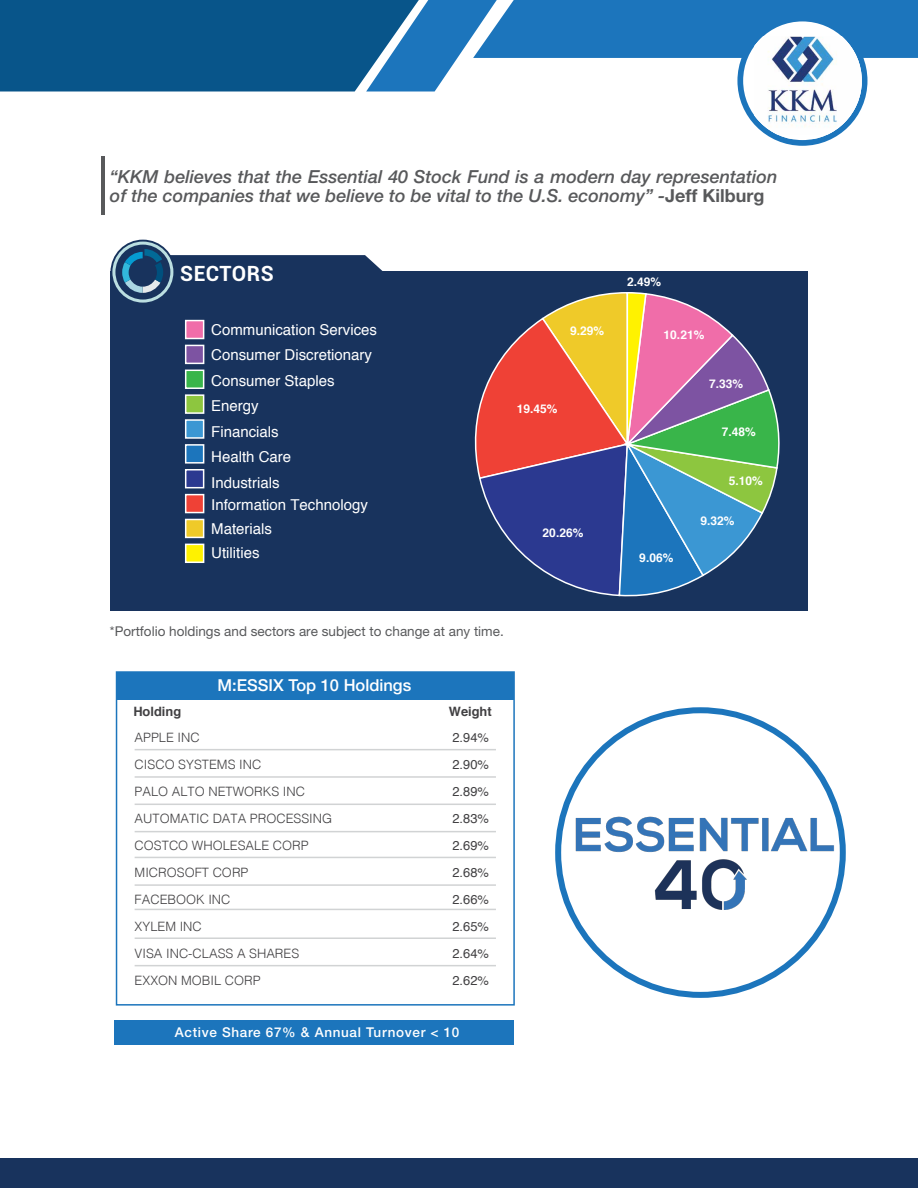
<style>
.page{position:relative;width:918px;height:1188px;background:#fff}
.page>*{position:absolute;margin:0;border:0;box-sizing:border-box;transform-origin:0 0}
.t1{font:700 21px "Roboto";letter-spacing:.025em;color:#fff}
.t2{font:italic 500 18px/19.5px "Helvetica Neue LT Pro";color:#58595b}
.t3{font:500 16.5px "Helvetica Neue LT Pro";color:#fff}
.t4{font:15px/25.5px "Helvetica";color:#fff}
.t5{font:13.5px "Helvetica Neue LT Pro";color:#58595b}
.t6{font:500 13.5px "Helvetica Neue LT Pro";letter-spacing:.05em;color:#fff}
.t7{font:300 12.9px/27px "Helvetica";color:#414042}
.t8{font:12.9px/27px "Helvetica";color:#414042;text-align:justify}
.t9{font:700 12.9px "Helvetica";color:#414042}
.t10{font:700 12px "Helvetica";color:#fff}
.s1{font-weight:700;font-style:normal}
</style>
<div class="page">
<div style="left:0;top:1159px;width:918px;height:29px;background:#18335d"></div>
<svg style="left:0;top:0;width:918px;height:139px"></svg>
<img style="left:754px;top:36px;width:108px;height:98px">
<div style="left:117px;top:672px;width:397px;height:28px;background:#1c75bc"></div>
<div style="left:116px;top:671px;width:399px;height:335px;border:2px solid #1c75bc"></div>
<div style="left:114px;top:1020px;width:400px;height:25px;background:#1c75bc"></div>
<hr style="left:135px;top:749px;width:361px;height:1px;background:#d1d3d4">
<hr style="left:135px;top:776px;width:361px;height:2px;background:#d1d3d4">
<hr style="left:135px;top:804px;width:361px;height:1px;background:#d1d3d4">
<hr style="left:135px;top:831px;width:361px;height:1px;background:#d1d3d4">
<hr style="left:135px;top:857px;width:361px;height:1px;background:#d1d3d4">
<hr style="left:135px;top:884px;width:361px;height:2px;background:#d1d3d4">
<hr style="left:135px;top:909px;width:361px;height:1px;background:#d1d3d4">
<hr style="left:135px;top:937px;width:361px;height:2px;background:#d1d3d4">
<hr style="left:135px;top:965px;width:361px;height:1px;background:#d1d3d4">
<hr style="left:102px;top:156px;width:3px;height:58px;background:#58595b">
<div style="left:110px;top:272px;width:698px;height:339px;background:#18335d"></div>
<div style="left:185px;top:370px;width:19px;height:19px;background:#39b54a;border:2px solid #fff"></div>
<div style="left:185px;top:394px;width:19px;height:20px;background:#8dc63f;border:2px solid #fff"></div>
<div style="left:185px;top:419px;width:19px;height:20px;background:#3b97d3;border:2px solid #fff"></div>
<div style="left:185px;top:444px;width:19px;height:20px;background:#1c75bc;border:2px solid #fff"></div>
<div style="left:185px;top:469px;width:19px;height:19px;background:#2b3990;border:2px solid #fff"></div>
<div style="left:185px;top:494px;width:19px;height:19px;background:#ef4136;border:2px solid #fff"></div>
<div style="left:185px;top:519px;width:19px;height:19px;background:#efca29;border:2px solid #fff"></div>
<div style="left:185px;top:544px;width:19px;height:19px;background:#fff200;border:2px solid #fff"></div>
<svg style="left:110px;top:240px;width:65px;height:65px"></svg>
<div style="left:112px;top:242px;width:61px;height:61px;border:3px solid #bbdfe1;border-radius:50%"></div>
<svg style="left:122px;top:249px;width:262px;height:44px"></svg>
<div style="left:185px;top:320px;width:19px;height:19px;background:#f06da9;border:2px solid #fff"></div>
<div style="left:185px;top:345px;width:19px;height:19px;background:#7d53a2;border:2px solid #fff"></div>
<svg style="left:474px;top:292px;width:306px;height:305px"></svg>
<img style="left:570px;top:810px;width:266px;height:109px">
<h2 class="t2" style="left:110px;top:166px;width:669px">“KKM believes that the Essential 40 Stock Fund is a modern day representation of the companies that we believe to be vital to the U.S. economy” -<span class="s1">Jeff Kilburg</span></h2>
<h1 class="t1" style="left:180px;top:259px;width:95px">SECTORS</h1>
<p class="t4" style="left:211px;top:317px;width:167px">Communication Services<br>Consumer Discretionary<br>Consumer Staples<br>Energy<br>Financials<br>Health Care<br>Industrials</p>
<p class="t4" style="left:211px;top:493px;width:158px;line-height:24px">Information Technology<br>Materials<br>Utilities</p>
<p class="t10" style="left:570px;top:321px;width:36px">9.29%</p>
<p class="t10" style="left:517px;top:399px;width:42px">19.45%</p>
<p class="t10" style="left:543px;top:524px;width:42px">20.26%</p>
<p class="t10" style="left:627px;top:272px;width:36px">2.49%</p>
<p class="t10" style="left:664px;top:325px;width:42px">10.21%</p>
<p class="t10" style="left:639px;top:548px;width:36px">9.06%</p>
<p class="t10" style="left:709px;top:374px;width:36px">7.33%</p>
<p class="t10" style="left:722px;top:423px;width:36px">7.48%</p>
<p class="t10" style="left:729px;top:471px;width:36px">5.10%</p>
<p class="t10" style="left:700px;top:511px;width:36px">9.32%</p>
<p class="t5" style="left:110px;top:623px;width:395px">*Portfolio holdings and sectors are subject to change at any time.</p>
<p class="t3" style="left:218px;top:676px;width:195px">M:ESSIX Top 10 Holdings</p>
<p class="t9" style="left:133px;top:701px;width:49px">Holding</p>
<p class="t9" style="left:449px;top:701px;width:44px">Weight</p>
<p class="t7" style="left:135px;top:723px;width:199px">APPLE INC<br>CISCO SYSTEMS INC<br>PALO ALTO NETWORKS INC<br>AUTOMATIC DATA PROCESSING<br>COSTCO WHOLESALE CORP<br>MICROSOFT CORP<br>FACEBOOK INC<br>XYLEM INC<br>VISA INC-CLASS A SHARES<br>EXXON MOBIL CORP</p>
<p class="t8" style="left:452px;top:724px;width:38px">2.94% 2.90% 2.89% 2.83% 2.69% 2.68% 2.66% 2.65% 2.64% 2.62%</p>
<p class="t6" style="left:175px;top:1024px;width:286px">Active Share 67% &amp; Annual Turnover &lt; 10</p>
</div>
